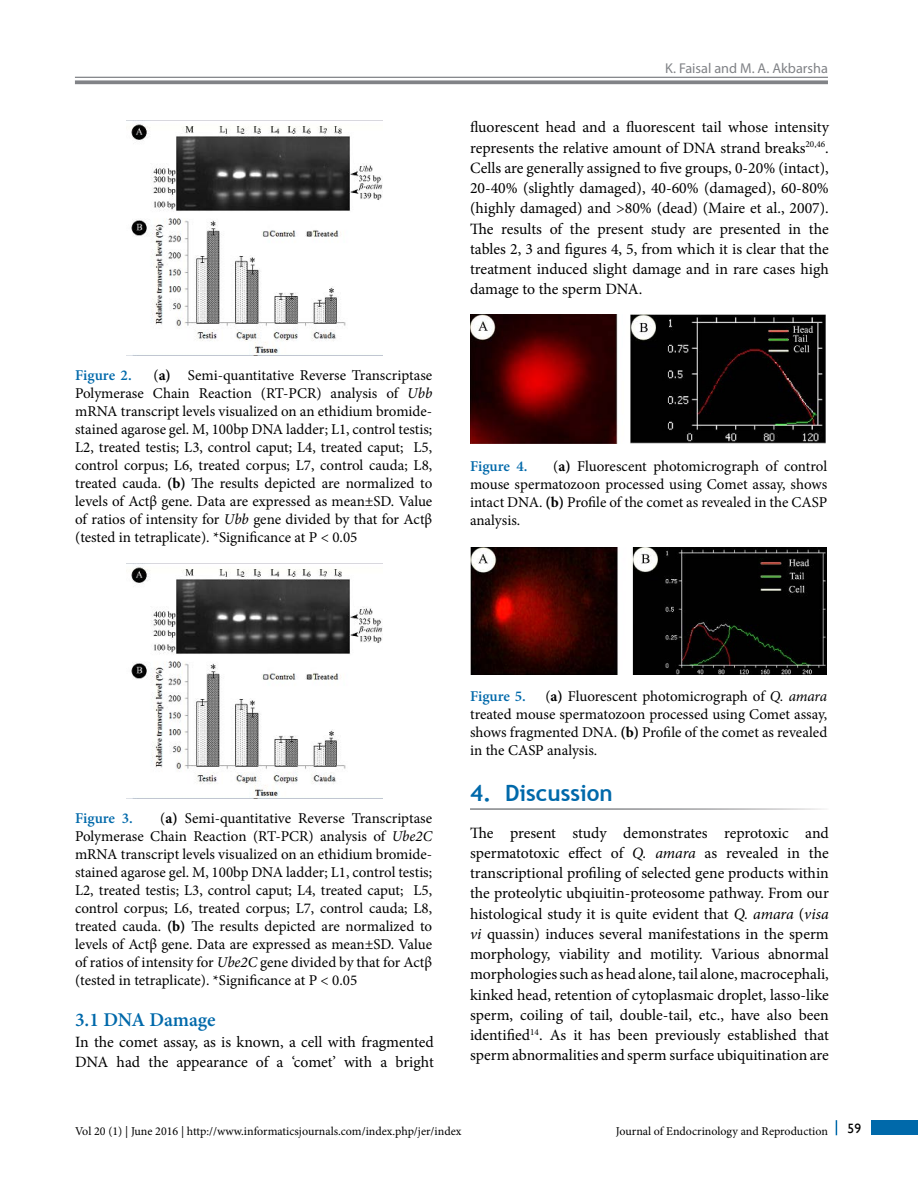
<style>
.page{position:relative;width:918px;height:1188px;background:#fff}
.page>*{position:absolute;margin:0;border:0;box-sizing:border-box;transform-origin:0 0}
.t1{font:700 22.5px "Trebuchet MS";color:#0069aa}
.t2{font:600 19.5px "Minion Pro";letter-spacing:-.005em;color:#0069aa}
.t3{font:15.75px/20.2px "Minion Pro";letter-spacing:-.005em;color:#000;text-align:justify}
.t4{font:15px/18px "Minion Pro";color:#000;text-align:justify}
.t5{font:600 15px "Minion Pro";color:#0069aa}
.t6{font:14.25px "Myriad Pro";color:#818387}
.t7{font:13.5px "Gill Sans";color:#000}
.t8{font:12px "Minion Pro";color:#000}
.s1{font-weight:700}
.s2{font-style:italic}
</style>
<div class="page">
<hr style="left:75px;top:77px;width:753px;height:1px;background:#818387">
<svg style="left:75px;top:80px;width:753px;height:4px;background:#8e9094"></svg>
<div style="left:872px;top:1120px;width:46px;height:15px;background:#0069aa"></div>
<svg style="left:836px;top:1120px;width:1px;height:15px"></svg>
<img style="left:127px;top:123px;width:255px;height:233px">
<img style="left:127px;top:566px;width:255px;height:233px">
<img style="left:470px;top:315px;width:356px;height:128px">
<img style="left:470px;top:547px;width:356px;height:127px">
<p class="t6" style="left:665px;top:60px;width:164px">K. Faisal and M. A. Akbarsha</p>
<p class="t4" style="left:75px;top:366px;width:359px;text-indent:78px">(<span class="s1">a)</span> Semi-quantitative Reverse Transcriptase Polymerase Chain Reaction (RT-PCR) analysis of <span class="s2">Ubb </span>mRNA transcript levels visualized on an ethidium bromide&shy;stained agarose gel. M, 100bp DNA ladder; L1, control testis; L2, treated testis; L3, control caput; L4, treated caput; L5, control corpus; L6, treated corpus; L7, control cauda; L8, treated cauda. <span class="s1">(b)</span> The results depicted are normalized to levels of Actβ gene. Data are expressed as mean±SD. Value of ratios of intensity for <span class="s2">Ubb</span> gene divided by that for Actβ (tested in tetraplicate). *Significance at P &lt; 0.05</p>
<p class="t5" style="left:75px;top:365px;width:58px">Figure 2.</p>
<p class="t3" style="left:470px;top:117px;width:360px">fluorescent head and a fluorescent tail whose intensity represents the relative amount of DNA strand breaks<sup>20,46</sup>.<br>Cells are generally assigned to five groups, 0-20% (intact), 20-40% (slightly damaged), 40-60% (damaged), 60-80% (highly damaged) and &gt;80% (dead) (Maire et al., 2007).<br>The results of the present study are presented in the tables 2, 3 and figures 4, 5, from which it is clear that the treatment induced slight damage and in rare cases high damage to the sperm DNA.</p>
<p class="t4" style="left:470px;top:457px;width:359px;text-indent:83px">(<span class="s1">a)</span> Fluorescent photomicrograph of control mouse spermatozoon processed using Comet assay, shows intact DNA. <span class="s1">(b)</span> Profile of the comet as revealed in the CASP analysis.</p>
<p class="t5" style="left:470px;top:456px;width:59px">Figure 4.</p>
<p class="t4" style="left:75px;top:809px;width:359px;text-indent:85px">(<span class="s1">a)</span> Semi-quantitative Reverse Transcriptase Polymerase Chain Reaction (RT-PCR) analysis of <span class="s2">Ube2C </span>mRNA transcript levels visualized on an ethidium bromide&shy;stained agarose gel. M, 100bp DNA ladder; L1, control testis; L2, treated testis; L3, control caput; L4, treated caput; L5, control corpus; L6, treated corpus; L7, control cauda; L8, treated cauda. <span class="s1">(b)</span> The results depicted are normalized to levels of Actβ gene. Data are expressed as mean±SD. Value of ratios of intensity for <span class="s2">Ube2C</span> gene divided by that for Actβ (tested in tetraplicate). *Significance at P &lt; 0.05</p>
<h2 class="t2" style="left:75px;top:1007px;width:142px">3.1 DNA Damage</h2>
<p class="t3" style="left:75px;top:1031px;width:360px">In the comet assay, as is known, a cell with fragmented<br>DNA had the appearance of a ‘comet’ with a bright</p>
<p class="t5" style="left:75px;top:807px;width:59px">Figure 3.</p>
<p class="t4" style="left:470px;top:688px;width:359px;text-indent:75px">(<span class="s1">a)</span> Fluorescent photomicrograph of <span class="s2">Q. amara </span>treated mouse spermatozoon processed using Comet assay, shows fragmented DNA. <span class="s1">(b)</span> Profile of the comet as revealed in the CASP analysis.</p>
<h1 class="t1" style="left:470px;top:779px;width:144px">4. Discussion</h1>
<p class="t3" style="left:470px;top:822px;width:360px">The present study demonstrates reprotoxic and spermatotoxic effect of <span class="s2">Q. amara</span> as revealed in the transcriptional profiling of selected gene products within the proteolytic ubqiuitin-proteosome pathway. From our histological study it is quite evident that <span class="s2">Q. amara</span> (<span class="s2">visa vi</span> quassin) induces several manifestations in the sperm morphology, viability and motility. Various abnormal morphologies such as head alone, tail alone, macrocephali, kinked head, retention of cytoplasmaic droplet, lasso-like sperm, coiling of tail, double-tail, etc., have also been identified<sup>14</sup>. As it has been previously established that sperm abnormalities and sperm surface ubiquitination are</p>
<p class="t5" style="left:470px;top:686px;width:57px">Figure 5.</p>
<p class="t8" style="left:75px;top:1123px;width:388px">Vol 20 (1) | June 2016 | http://www.informaticsjournals.com/index.php/jer/index</p>
<p class="t8" style="left:616px;top:1123px;width:214px">Journal of Endocrinology and Reproduction</p>
<p class="t7" style="left:848px;top:1121px;width:15px">59</p>
</div>
